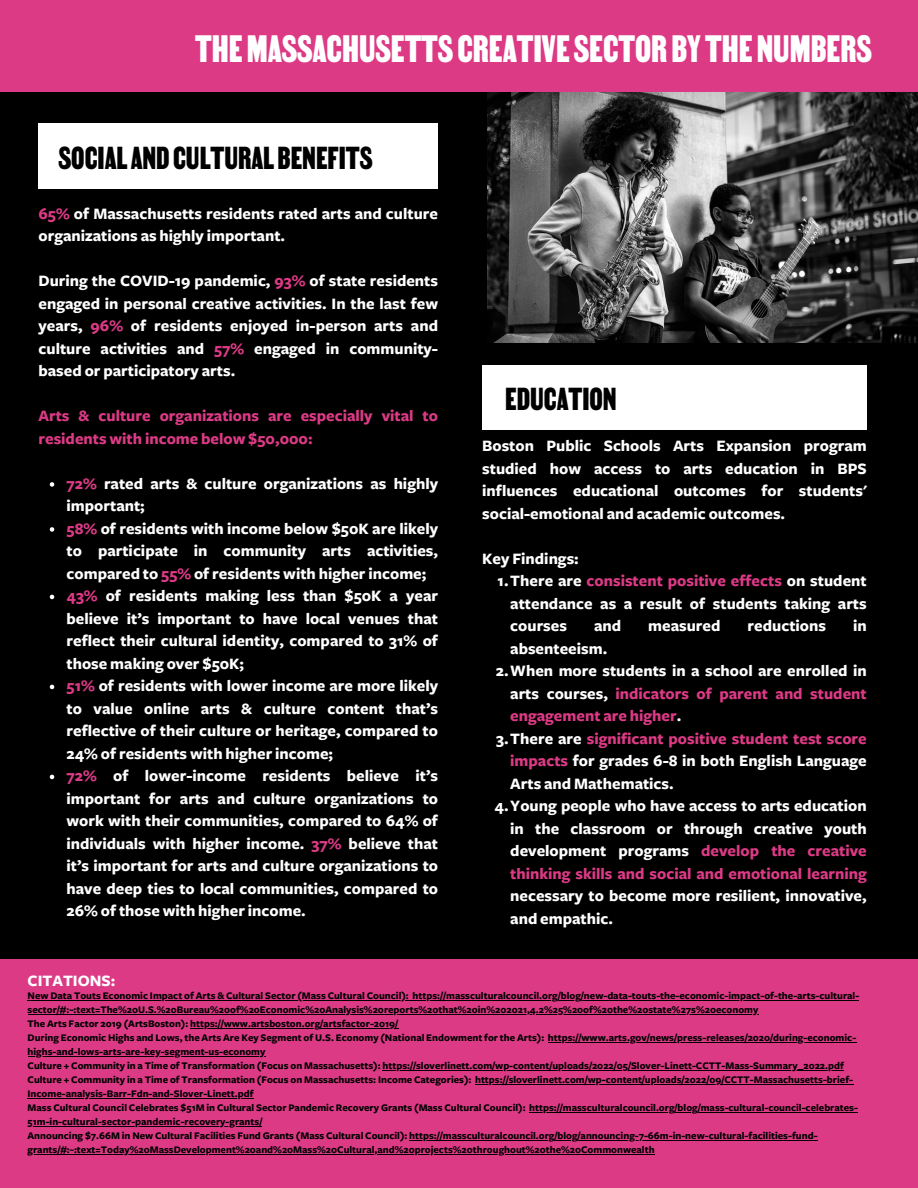
<style>
.page{position:relative;width:918px;height:1188px;background:#000}
.page>*{position:absolute;margin:0;border:0;box-sizing:border-box;transform-origin:0 0}
.t1{font:45px "MARTIN";color:#fff}
.t2{font:37.5px "MARTIN";color:#000}
.t3{font:700 16.5px/22.5px "Freight Sans";color:#fff;text-align:justify}
.t4{font:700 16.5px/22.5px "Freight Sans";color:#dd3a86}
.t5{font:700 10.5px/14px "Freight Sans";color:#000}
.s1{color:#dd3a86}
</style>
<div class="page">
<div style="left:0;top:959px;width:918px;height:229px;background:#dd3a86"></div>
<img style="left:487px;top:92px;width:431px;height:251px">
<svg style="left:50px;top:482px;width:4px;height:5px"></svg>
<svg style="left:50px;top:527px;width:4px;height:5px"></svg>
<svg style="left:50px;top:595px;width:4px;height:4px"></svg>
<svg style="left:50px;top:685px;width:4px;height:4px"></svg>
<svg style="left:50px;top:775px;width:4px;height:4px"></svg>
<div style="left:0;top:0;width:918px;height:92px;background:#dd3a86"></div>
<div style="left:39px;top:124px;width:399px;height:65px;background:#fff"></div>
<div style="left:482px;top:365px;width:385px;height:64px;background:#fff"></div>
<hr style="left:28px;top:1000px;width:381px;height:1px;background:#000">
<hr style="left:413px;top:1000px;width:446px;height:1px;background:#000">
<hr style="left:28px;top:1014px;width:731px;height:1px;background:#000">
<hr style="left:190px;top:1028px;width:208px;height:1px;background:#000">
<hr style="left:548px;top:1042px;width:308px;height:1px;background:#000">
<hr style="left:28px;top:1056px;width:238px;height:1px;background:#000">
<hr style="left:383px;top:1070px;width:461px;height:1px;background:#000">
<hr style="left:475px;top:1084px;width:378px;height:1px;background:#000">
<hr style="left:28px;top:1098px;width:226px;height:1px;background:#000">
<hr style="left:529px;top:1112px;width:329px;height:1px;background:#000">
<hr style="left:28px;top:1126px;width:234px;height:1px;background:#000">
<hr style="left:409px;top:1140px;width:409px;height:1px;background:#000">
<hr style="left:28px;top:1154px;width:627px;height:1px;background:#000">
<h5 class="t1" style="left:195px;top:20px;width:678px">THEMASSACHUSETTSCREATIVESECTORBYTHENUMBERS</h5>
<h5 class="t2" style="left:58px;top:134px;width:316px">SOCIALANDCULTURALBENEFITS</h5>
<p class="t3" style="left:39px;top:203px;width:401px"><span class="s1">65%</span> of Massachusetts residents rated arts and culture organizations as highly important.</p>
<h2 class="t3" style="left:39px;top:270px;width:401px">During the COVID-19 pandemic, <span class="s1">93%</span> of state residents engaged in personal creative activities. In the last few years, <span class="s1">96%</span> of residents enjoyed in-person arts and culture activities and <span class="s1">57%</span> engaged in community&shy;based or participatory arts.</h2>
<h4 class="t4" style="left:39px;top:405px;width:401px">Arts &amp; culture organizations are especially vital to residents with income below $50,000:</h4>
<h4 class="t3" style="left:67px;top:473px;width:373px"><span class="s1">72%</span> rated arts &amp; culture organizations as highly important;</h4>
<h4 class="t3" style="left:67px;top:518px;width:373px"><span class="s1">58%</span> of residents with income below $50K are likely to participate in community arts activities, compared to <span class="s1">55%</span> of residents with higher income;</h4>
<h5 class="t3" style="left:67px;top:585px;width:373px"><span class="s1">43%</span> of residents making less than $50K a year believe it’s important to have local venues that reflect their cultural identity, compared to 31% of those making over $50K;</h5>
<h5 class="t3" style="left:67px;top:675px;width:373px"><span class="s1">51%</span> of residents with lower income are more likely to value online arts &amp; culture content that’s reflective of their culture or heritage, compared to 24% of residents with higher income;</h5>
<h5 class="t3" style="left:67px;top:765px;width:373px"><span class="s1">72%</span> of lower-income residents believe it’s important for arts and culture organizations to work with their communities, compared to 64% of individuals with higher income. <span class="s1">37%</span> believe that it’s important for arts and culture organizations to have deep ties to local communities, compared to 26% of those with higher income.</h5>
<h5 class="t2" style="left:505px;top:375px;width:113px">EDUCATION</h5>
<h5 class="t3" style="left:482px;top:435px;width:386px">Boston Public Schools Arts Expansion program studied how access to arts education in BPS influences educational outcomes for students' social-emotional and academic outcomes.</h5>
<h5 class="t3" style="left:482px;top:548px;width:98px">Key Findings:</h5>
<h2 class="t3" style="left:510px;top:570px;width:358px;text-indent:-13px">1.There are <span class="s1">consistent positive effects</span> on student attendance as a result of students taking arts courses</h2>
<h2 class="t3" style="left:594px;top:615px;width:29px">and</h2>
<h2 class="t3" style="left:648px;top:615px;width:74px">measured</h2>
<h2 class="t3" style="left:748px;top:615px;width:80px">reductions</h2>
<h2 class="t3" style="left:853px;top:615px;width:15px">in</h2>
<h2 class="t3" style="left:510px;top:638px;width:99px">absenteeism.</h2>
<h4 class="t3" style="left:510px;top:660px;width:358px;text-indent:-14px">2.When more students in a school are enrolled in arts courses, <span class="s1">indicators of parent and student engagement are higher</span>.</h4>
<h4 class="t3" style="left:510px;top:728px;width:358px;text-indent:-14px">3.There are <span class="s1">significant positive student test score impacts</span> for grades 6-8 in both English Language Arts and Mathematics.</h4>
<h5 class="t3" style="left:510px;top:795px;width:358px;text-indent:-16px">4.Young people who have access to arts education in the classroom or through creative youth development programs <span class="s1">develop the creative thinking skills and social and emotional learning </span>necessary to become more resilient, innovative, and empathic.</h5>
<h3 class="t3" style="left:28px;top:969px;width:89px">CITATIONS:</h3>
<p class="t5" style="left:28px;top:989px;width:833px">New Data Touts Economic Impact of Arts &amp; Cultural Sector (Mass Cultural Council): https://massculturalcouncil.org/blog/new-data-touts-the-economic-impact-of-the-arts-cultural-</p>
<p class="t5" style="left:28px;top:1003px;width:732px">sector/#:~:text=The%20U.S.%20Bureau%20of%20Economic%20Analysis%20reports%20that%20in%202021,4.2%25%20of%20the%20state%27s%20economy<br>The Arts Factor 2019 (ArtsBoston): https://www.artsboston.org/artsfactor-2019/</p>
<p class="t5" style="left:28px;top:1031px;width:830px">During Economic Highs and Lows, the Arts Are Key Segment of U.S. Economy (National Endowment for the Arts): https://www.arts.gov/news/press-releases/2020/during-economic-</p>
<p class="t5" style="left:28px;top:1045px;width:832px">highs-and-lows-arts-are-key-segment-us-economy<br>Culture + Community in a Time of Transformation (Focus on Massachusetts): https://sloverlinett.com/wp-content/uploads/2022/05/Slover-Linett-CCTT-Mass-Summary_2022.pdf Culture + Community in a Time of Transformation (Focus on Massachusetts: Income Categories): https://sloverlinett.com/wp-content/uploads/2022/09/CCTT-Massachusetts-brief-Income-analysis-Barr-Fdn-and-Slover-Linett.pdf<br>Mass Cultural Council Celebrates $51M in Cultural Sector Pandemic Recovery Grants (Mass Cultural Council): https://massculturalcouncil.org/blog/mass-cultural-council-celebrates-51m-in-cultural-sector-pandemic-recovery-grants/<br>Announcing $7.66M in New Cultural Facilities Fund Grants (Mass Cultural Council): https://massculturalcouncil.org/blog/announcing-7-66m-in-new-cultural-facilities-fund&shy;grants/#:~:text=Today%20MassDevelopment%20and%20Mass%20Cultural,and%20projects%20throughout%20the%20Commonwealth</p>
</div>
